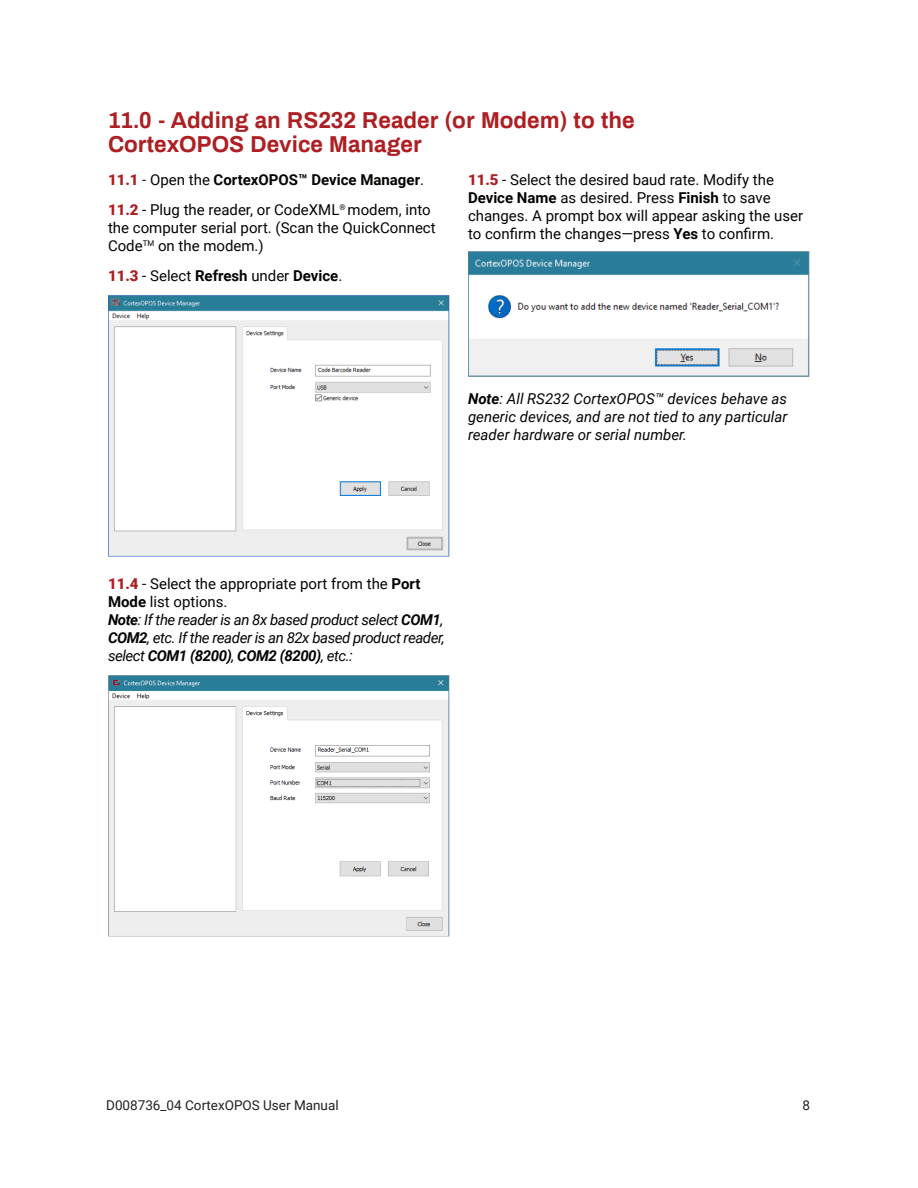
<style>
.page{position:relative;width:918px;height:1188px;background:#fff}
.page>*{position:absolute;margin:0;border:0;box-sizing:border-box;transform-origin:0 0}
.t1{font:700 22.5px/24px "Archivo";color:#ad1f23}
.Body_text{font:italic 15px/18px "Roboto";letter-spacing:-.03em;color:#040503}
.Body_text-2{font:15px/18px "Roboto";color:#040503}
.Body_text-3{font:700 15px "Roboto";color:#040503}
.t2{font:13.5px "Roboto";color:#231f20}
.s1{font-weight:900;color:#ad1f23}
.s2{font-weight:400;color:#231f20}
.s3{font-weight:400}
.s4{font-weight:700}
.s5{font-weight:900;font-style:normal;color:#ad1f23}
.s6{font-style:normal}
.s7{font-weight:700;font-style:normal}
</style>
<div class="page">
<img style="left:108px;top:296px;width:342px;height:260px">
<img style="left:108px;top:675px;width:342px;height:261px">
<img style="left:468px;top:251px;width:342px;height:125px">
<h1 class="t1" style="left:108px;top:107px;width:528px">11.0 - Adding an RS232 Reader (or Modem) to the<br>CortexOPOS Device Manager</h1>
<p class="Body_text-3" style="left:108px;top:169px;width:318px"><span class="s1">11.1</span> <span class="s2">-</span> <span class="s3">Open the</span> CortexOPOS™ Device Manager<span class="s3">.</span></p>
<p class="Body_text-2" style="left:108px;top:200px;width:329px"><span class="s1">11.2</span> - Plug the reader, or CodeXML<sup>®</sup> modem, into the computer serial port. (Scan the QuickConnect<br>Code<sup>TM</sup> on the modem.)</p>
<p class="Body_text-2" style="left:108px;top:266px;width:236px"><span class="s1">11.3</span> - Select <span class="s4">Refresh</span> under <span class="s4">Device</span>.</p>
<p class="Body_text-2" style="left:468px;top:170px;width:337px"><span class="s1">11.5</span> - Select the desired baud rate. Modify the <span class="s4">Device Name</span> as desired. Press <span class="s4">Finish</span> to save changes. A prompt box will appear asking the user to confirm the changes—press <span class="s4">Yes</span> to confirm.</p>
<p class="Body_text" style="left:468px;top:389px;width:321px;text-align:justify"><span class="s4">Note</span>: All RS232 CortexOPOS™ devices behave as generic devices, and are not tied to any particular reader hardware or serial number.</p>
<p class="Body_text" style="left:108px;top:575px;width:338px"><span class="s5">11.4</span> <span class="s6">- Select the appropriate port from the</span> <span class="s7">Port Mode</span> <span class="s6">list options.<br></span><span class="s4">Note</span>: If the reader is an 8x based product select <span class="s4">COM1</span>, <span class="s4">COM2</span>, etc. If the reader is an 82x based product reader, select <span class="s4">COM1 (8200)</span>, <span class="s4">COM2 (8200)</span>, etc.:</p>
<p class="t2" style="left:106px;top:1095px;width:234px">D008736_04 CortexOPOS User Manual</p>
<p class="t2" style="left:803px;top:1095px;width:9px">8</p>
</div>
